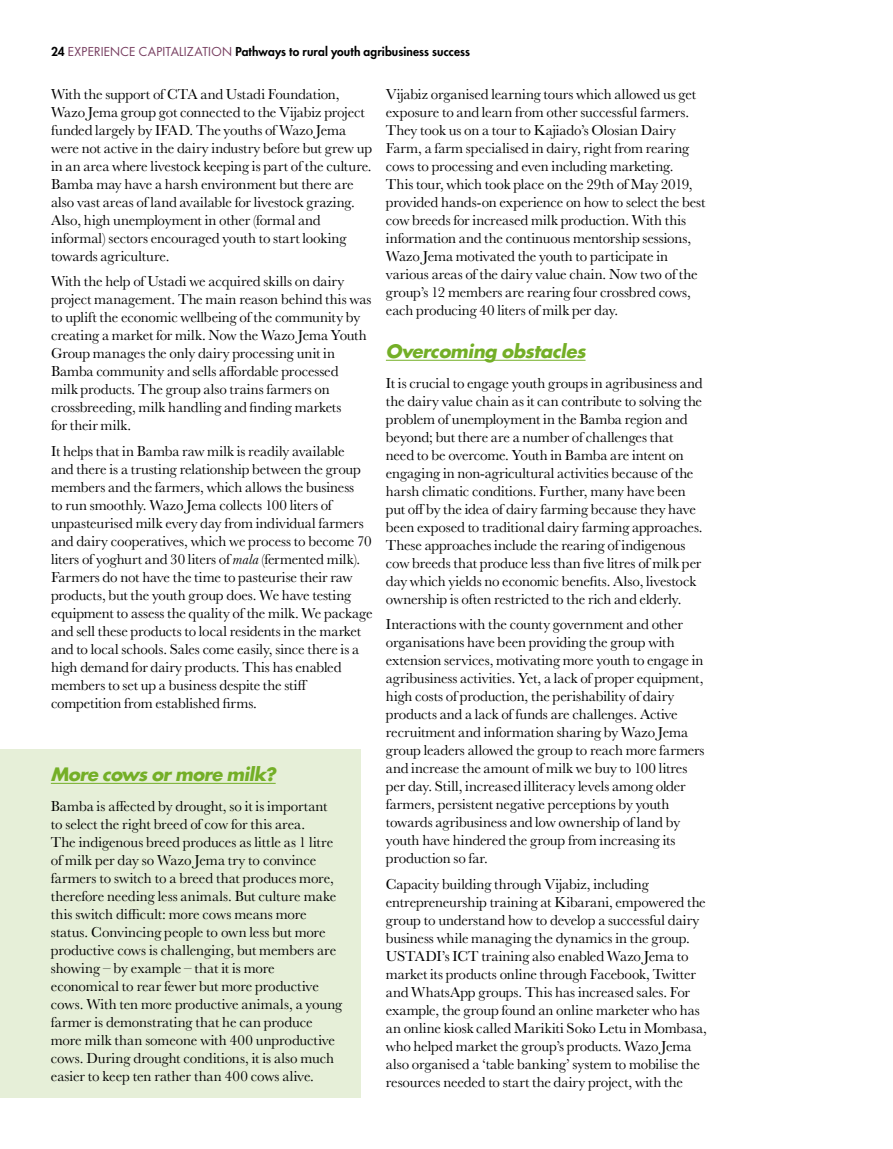
<style>
.page{position:relative;width:893px;height:1149px;background:#fff}
.page>*{position:absolute;margin:0;border:0;box-sizing:border-box;transform-origin:0 0}
.t1{font:italic 700 18px "Futura";letter-spacing:-.025em;color:#74af27}
.t2{font:15px/18px "Baskerville";letter-spacing:-.01em;color:#000}
.t3{font:800 12px "Futura";letter-spacing:.01em;color:#000}
.s1{font-weight:400;color:#783f61}
.s2{font-style:italic}
</style>
<div class="page">
<hr style="left:386px;top:360px;width:200px;height:1px;background:#74af27">
<div style="left:0;top:749px;width:360px;height:348px;background:#e6efd8"></div>
<hr style="left:51px;top:782px;width:225px;height:1px;background:#74af27">
<p class="t3" style="left:51px;top:44px;width:420px">24 <span class="s1">EXPERIENCE CAPITALIZATION</span> Pathways to rural youth agribusiness success</p>
<p class="t2" style="left:386px;top:85px;width:321px">Vijabiz organised learning tours which allowed us get exposure to and learn from other successful farmers.<br>They took us on a tour to Kajiado’s Olosian Dairy Farm, a farm specialised in dairy, right from rearing cows to processing and even including marketing.<br>This tour, which took place on the 29th of May 2019, provided hands-on experience on how to select the best cow breeds for increased milk production. With this information and the continuous mentorship sessions, Wazo Jema motivated the youth to participate in various areas of the dairy value chain. Now two of the group’s 12 members are rearing four crossbred cows, each producing 40 liters of milk per day.</p>
<p class="t1" style="left:386px;top:338px;width:201px">Overcoming obstacles</p>
<p class="t2" style="left:386px;top:374px;width:318px">It is crucial to engage youth groups in agribusiness and the dairy value chain as it can contribute to solving the problem of unemployment in the Bamba region and beyond; but there are a number of challenges that need to be overcome. Youth in Bamba are intent on engaging in non-agricultural activities because of the harsh climatic conditions. Further, many have been put off by the idea of dairy farming because they have been exposed to traditional dairy farming approaches.<br>These approaches include the rearing of indigenous cow breeds that produce less than five litres of milk per day which yields no economic benefits. Also, livestock ownership is often restricted to the rich and elderly.</p>
<p class="t2" style="left:386px;top:615px;width:320px">Interactions with the county government and other organisations have been providing the group with extension services, motivating more youth to engage in agribusiness activities. Yet, a lack of proper equipment, high costs of production, the perishability of dairy products and a lack of funds are challenges. Active recruitment and information sharing by Wazo Jema group leaders allowed the group to reach more farmers and increase the amount of milk we buy to 100 litres per day. Still, increased illiteracy levels among older farmers, persistent negative perceptions by youth towards agribusiness and low ownership of land by youth have hindered the group from increasing its production so far.</p>
<p class="t2" style="left:386px;top:875px;width:323px">Capacity building through Vijabiz, including entrepreneurship training at Kibarani, empowered the group to understand how to develop a successful dairy business while managing the dynamics in the group.<br>USTADI’s ICT training also enabled Wazo Jema to market its products online through Facebook, Twitter and WhatsApp groups. This has increased sales. For example, the group found an online marketer who has an online kiosk called Marikiti Soko Letu in Mombasa, who helped market the group’s products. Wazo Jema also organised a ‘table banking’ system to mobilise the resources needed to start the dairy project, with the</p>
<p class="t2" style="left:51px;top:85px;width:323px">With the support of CTA and Ustadi Foundation, Wazo Jema group got connected to the Vijabiz project funded largely by IFAD. The youths of Wazo Jema were not active in the dairy industry before but grew up in an area where livestock keeping is part of the culture.<br>Bamba may have a harsh environment but there are also vast areas of land available for livestock grazing.<br>Also, high unemployment in other (formal and informal) sectors encouraged youth to start looking towards agriculture.</p>
<p class="t2" style="left:51px;top:272px;width:322px">With the help of Ustadi we acquired skills on dairy project management. The main reason behind this was to uplift the economic wellbeing of the community by creating a market for milk. Now the Wazo Jema Youth Group manages the only dairy processing unit in Bamba community and sells affordable processed<br>milk products. The group also trains farmers on crossbreeding, milk handling and finding markets<br>for their milk.</p>
<p class="t2" style="left:51px;top:442px;width:323px">It helps that in Bamba raw milk is readily available<br>and there is a trusting relationship between the group members and the farmers, which allows the business<br>to run smoothly. Wazo Jema collects 100 liters of unpasteurised milk every day from individual farmers and dairy cooperatives, which we process to become 70 liters of yoghurt and 30 liters of <span class="s2">mala</span> (fermented milk).<br>Farmers do not have the time to pasteurise their raw products, but the youth group does. We have testing equipment to assess the quality of the milk. We package and sell these products to local residents in the market and to local schools. Sales come easily, since there is a high demand for dairy products. This has enabled members to set up a business despite the stiff competition from established firms.</p>
<p class="t1" style="left:51px;top:761px;width:226px">More cows or more milk?</p>
<p class="t2" style="left:51px;top:796px;width:293px">Bamba is affected by drought, so it is important to select the right breed of cow for this area.<br>The indigenous breed produces as little as 1 litre of milk per day so Wazo Jema try to convince farmers to switch to a breed that produces more, therefore needing less animals. But culture make this switch difficult: more cows means more status. Convincing people to own less but more productive cows is challenging, but members are showing – by example – that it is more economical to rear fewer but more productive cows. With ten more productive animals, a young farmer is demonstrating that he can produce more milk than someone with 400 unproductive cows. During drought conditions, it is also much easier to keep ten rather than 400 cows alive.</p>
</div>
